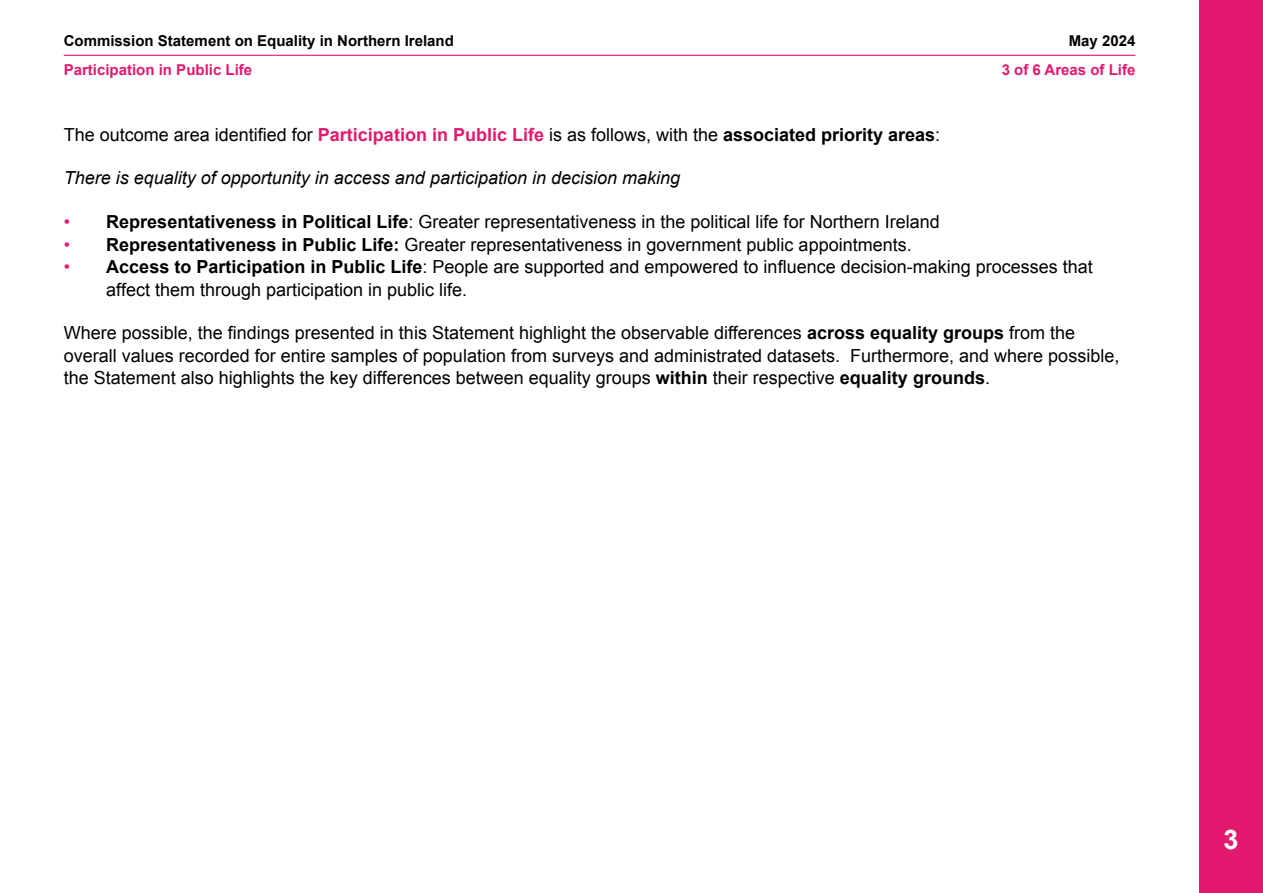
<style>
.page{position:relative;width:1263px;height:893px;background:#fff}
.page>*{position:absolute;margin:0;border:0;box-sizing:border-box;transform-origin:0 0}
.t1{font:700 27px "Arial";color:#fff}
.P_-_Body{font:18px/22.5px "Arial";color:#000}
.P_-_Bullets{font:18px/22.5px "Arial";color:#000}
.P_-_Body-2{font:italic 18px "Arial";color:#000}
.t2{font:700 15px "Arial";color:#000}
.t3{font:700 15px "Arial";color:#e3196f}
.s1{font-weight:700;color:#e3196f}
.s2{font-weight:700}
.s3{color:#e3196f}
</style>
<div class="page">
<div style="left:1199px;top:0;width:64px;height:893px;background:#e3196f"></div>
<hr style="left:64px;top:55px;width:1071px;height:1px;background:#e3196f">
<p class="t2" style="left:64px;top:30px;width:392px">Commission Statement on Equality in Northern Ireland</p>
<p class="t3" style="left:64px;top:60px;width:190px">Participation in Public Life</p>
<p class="t2" style="left:1069px;top:30px;width:68px">May 2024</p>
<p class="t3" style="left:1002px;top:60px;width:135px">3 of 6 Areas of Life</p>
<p class="P_-_Body" style="left:64px;top:123px;width:878px">The outcome area identified for <span class="s1">Participation in Public Life</span> is as follows, with the <span class="s2">associated priority areas</span>:</p>
<p class="P_-_Body-2" style="left:64px;top:166px;width:618px">There is equality of opportunity in access and participation in decision making</p>
<p class="P_-_Bullets" style="left:64px;top:211px;width:877px"><span class="s3">•</span> <span class="s2">Representativeness in Political Life</span>: Greater representativeness in the political life for Northern Ireland</p>
<p class="P_-_Bullets" style="left:64px;top:233px;width:849px"><span class="s3">•</span> <span class="s2">Representativeness in Public Life:</span> Greater representativeness in government public appointments.</p>
<p class="P_-_Bullets" style="left:106px;top:256px;width:988px;text-indent:-43px"><span class="s3">•</span> <span class="s2">Access to Participation in Public Life</span>: People are supported and empowered to influence decision-making processes that affect them through participation in public life.</p>
<p class="P_-_Body" style="left:64px;top:322px;width:1057px">Where possible, the findings presented in this Statement highlight the observable differences <span class="s2">across equality groups</span> from the overall values recorded for entire samples of population from surveys and administrated datasets. Furthermore, and where possible, the Statement also highlights the key differences between equality groups <span class="s2">within</span> their respective <span class="s2">equality grounds</span>.</p>
<h1 class="t1" style="left:1223px;top:822px;width:17px">3</h1>
</div>
